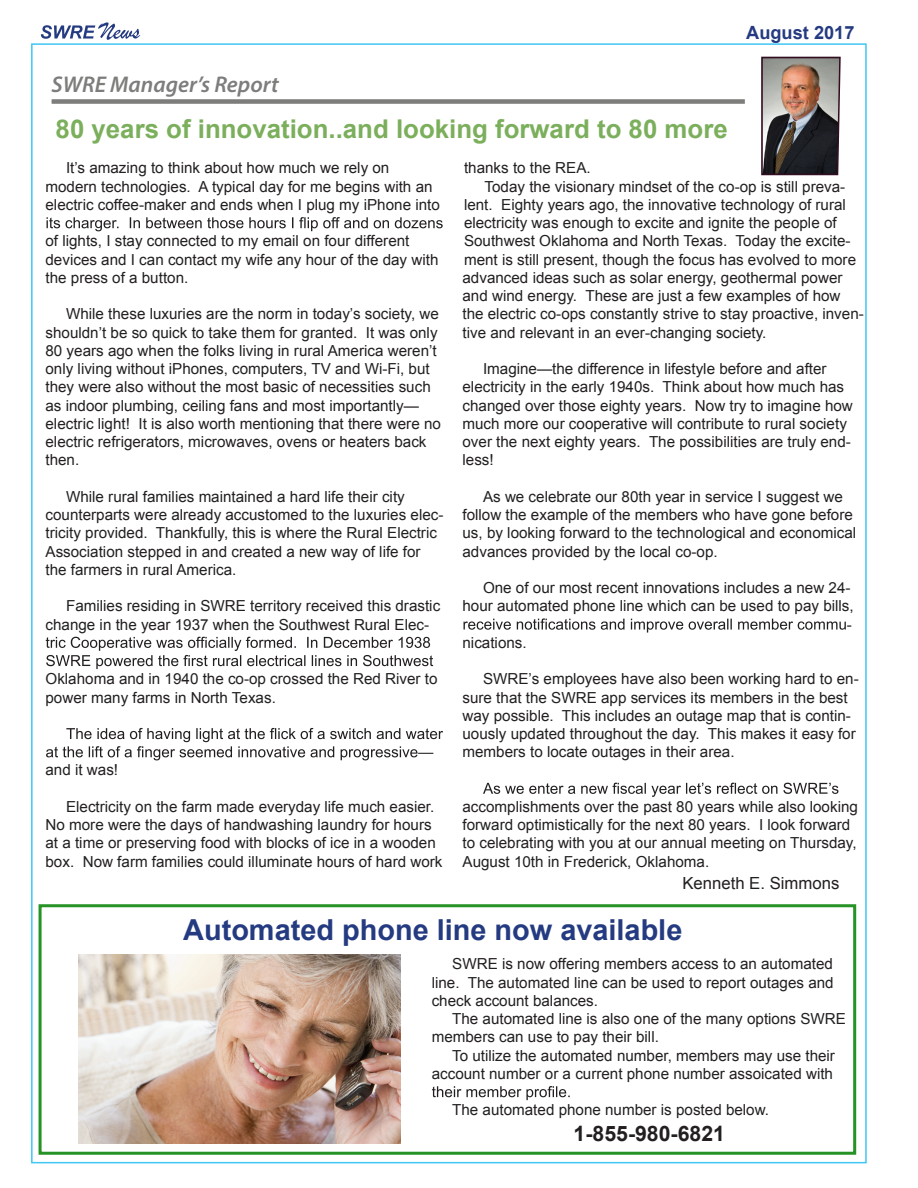
<style>
.page{position:relative;width:918px;height:1188px;background:#fff}
.page>*{position:absolute;margin:0;border:0;box-sizing:border-box;transform-origin:0 0}
.t1{font:700 28.95px "Arial";color:#253b81}
.t2{font:700 25.8px "Arial";color:#7baf5c}
.t3{font:italic 600 22.8px "Myriad Pro";color:#7d7d7c}
.t4{font:700 21.3px "Arial";color:#231f20}
.t5{font:700 18.3px "Arial";color:#253b81}
.t6{font:16.65px "Arial";color:#231f20}
.t7{font:15.15px/18.3px "Arial";color:#231f20}
</style>
<div class="page">
<svg style="left:41px;top:22px;width:99px;height:18px"></svg>
<div style="left:52px;top:99px;width:693px;height:5px;background:#7d7d7c"></div>
<img style="left:761px;top:56px;width:80px;height:120px">
<svg style="left:47px;top:217px;width:396px;height:14px"></svg>
<svg style="left:46px;top:637px;width:387px;height:32px"></svg>
<svg style="left:46px;top:728px;width:397px;height:32px"></svg>
<svg style="left:464px;top:618px;width:382px;height:15px"></svg>
<svg style="left:483px;top:783px;width:355px;height:14px"></svg>
<div style="left:39px;top:904px;width:817px;height:251px;border:3px solid #008000"></div>
<svg style="left:432px;top:1086px;width:138px;height:14px"></svg>
<img style="left:78px;top:954px;width:322px;height:190px">
<p class="t5" style="left:746px;top:20px;width:110px">August 2017</p>
<p class="t3" style="left:52px;top:70px;width:229px">SWRE Manager’s Report</p>
<p class="t2" style="left:56px;top:112px;width:674px">80 years of innovation..and looking forward to 80 more</p>
<p class="t7" style="left:46px;top:159px;width:396px;text-indent:21px">It’s amazing to think about how much we rely on modern technologies. A typical day for me begins with an electric coffee-maker and ends when I plug my iPhone into</p>
<p class="t7" style="left:46px;top:232px;width:394px">of lights, I stay connected to my email on four different devices and I can contact my wife any hour of the day with the press of a button.</p>
<p class="t7" style="left:46px;top:305px;width:397px;text-indent:21px">While these luxuries are the norm in today’s society, we shouldn’t be so quick to take them for granted. It was only 80 years ago when the folks living in rural America weren’t only living without iPhones, computers, TV and Wi-Fi, but they were also without the most basic of necessities such as indoor plumbing, ceiling fans and most importantly— electric light! It is also worth mentioning that there were no electric refrigerators, microwaves, ovens or heaters back then.</p>
<p class="t7" style="left:46px;top:488px;width:400px;text-indent:21px">While rural families maintained a hard life their city counterparts were already accustomed to the luxuries elec&shy;tricity provided. Thankfully, this is where the Rural Electric Association stepped in and created a new way of life for the farmers in rural America.</p>
<p class="t7" style="left:46px;top:597px;width:396px;text-indent:21px">Families residing in SWRE territory received this drastic change in the year 1937 when the Southwest Rural Elec-</p>
<p class="t7" style="left:464px;top:159px;width:128px">thanks to the REA.</p>
<p class="t7" style="left:485px;top:177px;width:362px">Today the visionary mindset of the co-op is still preva-</p>
<p class="t7" style="left:464px;top:196px;width:383px">lent. Eighty years ago, the innovative technology of rural</p>
<p class="t7" style="left:464px;top:214px;width:374px">electricity was enough to excite and ignite the people of</p>
<p class="t7" style="left:464px;top:232px;width:388px">Southwest Oklahoma and North Texas. Today the excite-</p>
<p class="t7" style="left:464px;top:250px;width:394px">ment is still present, though the focus has evolved to more</p>
<p class="t7" style="left:463px;top:269px;width:382px">advanced ideas such as solar energy, geothermal power</p>
<p class="t7" style="left:463px;top:287px;width:380px">and wind energy. These are just a few examples of how</p>
<p class="t7" style="left:463px;top:305px;width:403px">the electric co-ops constantly strive to stay proactive, inven-</p>
<p class="t7" style="left:463px;top:323px;width:306px">tive and relevant in an ever-changing society.</p>
<p class="t7" style="left:463px;top:360px;width:392px;text-indent:21px">Imagine—the difference in lifestyle before and after electricity in the early 1940s. Think about how much has changed over those eighty years. Now try to imagine how much more our cooperative will contribute to rural society over the next eighty years. The possibilities are truly end&shy;less!</p>
<p class="t7" style="left:463px;top:488px;width:395px;text-indent:21px">As we celebrate our 80th year in service I suggest we follow the example of the members who have gone before us, by looking forward to the technological and economical advances provided by the local co-op.</p>
<p class="t7" style="left:483px;top:579px;width:369px">One of our most recent innovations includes a new 24-</p>
<p class="t7" style="left:463px;top:597px;width:393px">hour automated phone line which can be used to pay bills,</p>
<p class="t7" style="left:847px;top:615px;width:7px">-</p>
<p class="t7" style="left:463px;top:633px;width:66px">nications.</p>
<p class="t7" style="left:463px;top:670px;width:398px;text-indent:21px">SWRE’s employees have also been working hard to en&shy;sure that the SWRE app services its members in the best way possible. This includes an outage map that is contin&shy;uously updated throughout the day. This makes it easy for members to locate outages in their area.</p>
<p class="t7" style="left:46px;top:670px;width:394px">Oklahoma and in 1940 the co-op crossed the Red River to power many farms in North Texas.</p>
<p class="t7" style="left:46px;top:761px;width:74px">and it was!</p>
<p class="t7" style="left:46px;top:798px;width:399px;text-indent:21px">Electricity on the farm made everyday life much easier.<br>No more were the days of handwashing laundry for hours at a time or preserving food with blocks of ice in a wooden box. Now farm families could illuminate hours of hard work</p>
<p class="t7" style="left:463px;top:798px;width:397px">accomplishments over the past 80 years while also looking forward optimistically for the next 80 years. I look forward to celebrating with you at our annual meeting on Thursday, August 10th in Frederick, Oklahoma.</p>
<p class="t6" style="left:682px;top:873px;width:159px">Kenneth E. Simmons</p>
<p class="t1" style="left:183px;top:911px;width:501px">Automated phone line now available</p>
<p class="t7" style="left:452px;top:955px;width:382px">SWRE is now offering members access to an automated</p>
<p class="t7" style="left:432px;top:973px;width:404px">line. The automated line can be used to report outages and</p>
<p class="t7" style="left:432px;top:992px;width:168px">check account balances.</p>
<p class="t7" style="left:452px;top:1010px;width:395px">The automated line is also one of the many options SWRE</p>
<p class="t7" style="left:432px;top:1028px;width:229px">members can use to pay their bill.</p>
<p class="t7" style="left:452px;top:1046px;width:384px">To utilize the automated number, members may use their</p>
<p class="t7" style="left:432px;top:1065px;width:403px">account number or a current phone number assoicated with</p>
<p class="t7" style="left:452px;top:1101px;width:318px">The automated phone number is posted below.</p>
<p class="t4" style="left:574px;top:1119px;width:153px">1-855-980-6821</p>
</div>
